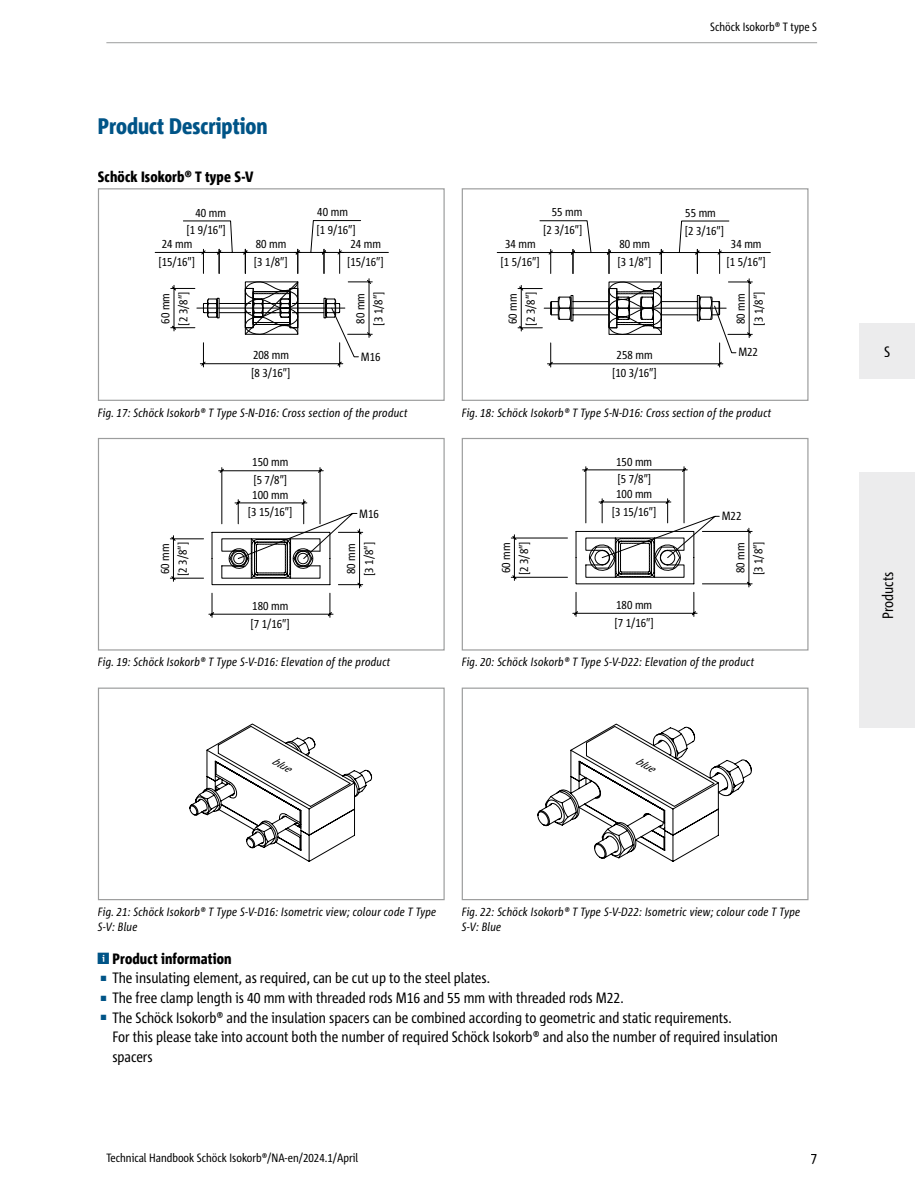
<style>
.page{position:relative;width:915px;height:1191px;background:#fff}
.page>*{position:absolute;margin:0;border:0;box-sizing:border-box;transform-origin:0 0}
.t1{font:800 condensed 22.5px "Corpid Schoeck";color:#005487}
.t2{font:condensed 15px/19.5px "Corpid Schoeck";color:#000}
.t3{font:800 condensed 15px "Corpid Schoeck";letter-spacing:.01em;color:#000}
.t4{font:condensed 12px/17.9px "Corpid Schoeck";color:#000}
.t5{font:italic condensed 12px/15px "Corpid Schoeck";letter-spacing:.02em;color:#000}
.t6{font:italic condensed 10.35px "Corpid Schoeck";color:#000;scale:1.16 1}
.s1{font-size:7.5px;color:#005487}
</style>
<div class="page">
<svg style="left:154px;top:220px;width:235px;height:147px"></svg>
<div style="left:98px;top:188px;width:346px;height:213px;border:1px solid #9c9d9d"></div>
<svg style="left:496px;top:220px;width:274px;height:147px"></svg>
<div style="left:461px;top:188px;width:347px;height:213px;border:1px solid #9c9d9d"></div>
<svg style="left:170px;top:467px;width:193px;height:151px"></svg>
<div style="left:98px;top:438px;width:346px;height:212px;border:1px solid #9c9d9d"></div>
<svg style="left:510px;top:466px;width:242px;height:151px"></svg>
<div style="left:461px;top:438px;width:347px;height:212px;border:1px solid #9c9d9d"></div>
<div style="left:859px;top:472px;width:55px;height:255px;background:#ececed"></div>
<div style="left:859px;top:323px;width:55px;height:55px;background:#ececed"></div>
<hr style="left:106px;top:42px;width:710px;height:1px;background:#9c9d9d">
<svg style="left:189px;top:723px;width:183px;height:139px"></svg>
<div style="left:98px;top:687px;width:346px;height:213px;border:1px solid #9c9d9d"></div>
<svg style="left:537px;top:723px;width:215px;height:139px"></svg>
<div style="left:461px;top:687px;width:347px;height:213px;border:1px solid #9c9d9d"></div>
<h1 class="t1" style="left:98px;top:112px;width:171px">Product Description</h1>
<p class="t3" style="left:98px;top:167px;width:157px">Schöck Isokorb® T type S-V</p>
<p class="t4" style="left:316px;top:203px;width:41px">40 mm [1 9/16″]</p>
<p class="t4" style="left:186px;top:203px;width:41px;text-align:right">40 mm [1 9/16″]</p>
<p class="t4" style="left:158px;top:235px;width:38px">24 mm [15/16″]</p>
<p class="t4" style="left:347px;top:235px;width:38px">24 mm [15/16″]</p>
<p class="t4" style="left:156px;top:326px;width:35px;rotate:-90deg">60 mm [2 3/8″]</p>
<p class="t4" style="left:351px;top:326px;width:35px;rotate:-90deg">80 mm [3 1/8″]</p>
<p class="t4" style="left:251px;top:346px;width:41px">208 mm [8 3/16″]</p>
<p class="t4" style="left:361px;top:348px;width:21px">M16</p>
<p class="t4" style="left:254px;top:235px;width:35px">80 mm [3 1/8″]</p>
<p class="t4" style="left:543px;top:203px;width:41px;text-align:right">55 mm [2 3/16″]</p>
<p class="t4" style="left:710px;top:17px;width:108px">Schöck Isokorb® T type S</p>
<p class="t4" style="left:684px;top:203px;width:41px">55 mm [2 3/16″]</p>
<p class="t4" style="left:500px;top:235px;width:41px;text-align:center">34 mm [1 5/16″]</p>
<p class="t4" style="left:726px;top:235px;width:41px;text-align:center">34 mm [1 5/16″]</p>
<p class="t4" style="left:503px;top:326px;width:35px;rotate:-90deg">60 mm [2 3/8″]</p>
<p class="t4" style="left:731px;top:326px;width:35px;rotate:-90deg">80 mm [3 1/8″]</p>
<p class="t4" style="left:612px;top:346px;width:46px;text-align:center">258 mm [10 3/16″]</p>
<p class="t4" style="left:738px;top:343px;width:21px">M22</p>
<p class="t4" style="left:617px;top:235px;width:35px">80 mm [3 1/8″]</p>
<p class="t5" style="left:98px;top:405px;width:311px">Fig. 17: Schöck Isokorb® T Type S-N-D16: Cross section of the product</p>
<p class="t5" style="left:461px;top:405px;width:311px">Fig. 18: Schöck Isokorb® T Type S-N-D16: Cross section of the product</p>
<p class="t4" style="left:252px;top:453px;width:37px">150 mm [5 7/8″]</p>
<p class="t4" style="left:248px;top:485px;width:46px;text-align:center">100 mm [3 15/16″]</p>
<p class="t4" style="left:359px;top:504px;width:21px">M16</p>
<p class="t4" style="left:156px;top:576px;width:35px;rotate:-90deg">60 mm [2 3/8″]</p>
<p class="t4" style="left:342px;top:576px;width:35px;rotate:-90deg">80 mm [3 1/8″]</p>
<p class="t4" style="left:250px;top:596px;width:41px">180 mm [7 1/16″]</p>
<p class="t4" style="left:616px;top:452px;width:37px">150 mm [5 7/8″]</p>
<p class="t4" style="left:611px;top:484px;width:46px;text-align:center">100 mm [3 15/16″]</p>
<p class="t4" style="left:721px;top:506px;width:21px">M22</p>
<p class="t4" style="left:496px;top:575px;width:35px;rotate:-90deg">60 mm [2 3/8″]</p>
<p class="t4" style="left:731px;top:575px;width:35px;rotate:-90deg">80 mm [3 1/8″]</p>
<p class="t4" style="left:614px;top:595px;width:41px">180 mm [7 1/16″]</p>
<p class="t5" style="left:98px;top:654px;width:294px">Fig. 19: Schöck Isokorb® T Type S-V-D16: Elevation of the product</p>
<p class="t5" style="left:461px;top:654px;width:294px">Fig. 20: Schöck Isokorb® T Type S-V-D22: Elevation of the product</p>
<p class="t6" style="left:276px;top:754px;width:18px;rotate:29deg">blue</p>
<p class="t6" style="left:639px;top:754px;width:18px;rotate:29deg">blue</p>
<p class="t5" style="left:98px;top:904px;width:340px">Fig. 21: Schöck Isokorb® T Type S-V-D16: Isometric view; colour code T Type<br>S-V: Blue</p>
<p class="t5" style="left:461px;top:904px;width:340px">Fig. 22: Schöck Isokorb® T Type S-V-D22: Isometric view; colour code T Type<br>S-V: Blue</p>
<p class="t3" style="left:112px;top:949px;width:120px">Product information</p>
<p class="t2" style="left:100px;top:968px;width:391px"><span class="s1">■</span> The insulating element, as required, can be cut up to the steel plates.</p>
<p class="t2" style="left:100px;top:988px;width:524px"><span class="s1">■</span> The free clamp length is 40 mm with threaded rods M16 and 55 mm with threaded rods M22.</p>
<p class="t2" style="left:112px;top:1007px;width:667px;text-indent:-12px"><span class="s1">■</span> The Schöck Isokorb® and the insulation spacers can be combined according to geometric and static requirements.<br>For this please take into account both the number of required Schöck Isokorb® and also the number of required insulation spacers</p>
<p class="t4" style="left:106px;top:1148px;width:253px">Technical Handbook Schöck Isokorb®/NA-en/2024.1/April</p>
<p class="t2" style="left:810px;top:1149px;width:8px">7</p>
<p class="t2" style="left:884px;top:341px;width:8px">S</p>
<p class="t2" style="left:877px;top:619px;width:49px;rotate:-90deg">Products</p>
</div>
